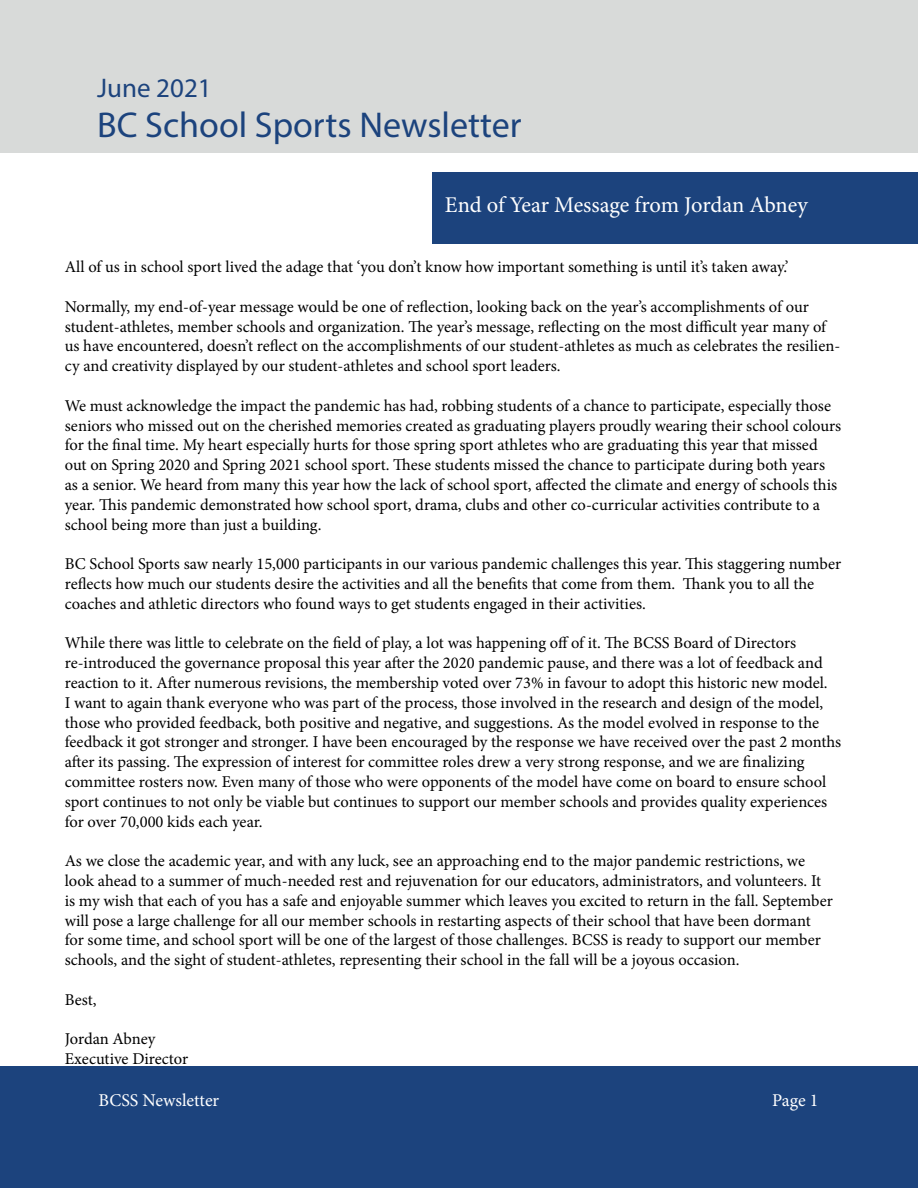
<style>
.page{position:relative;width:918px;height:1188px;background:#fff}
.page>*{position:absolute;margin:0;border:0;box-sizing:border-box;transform-origin:0 0}
.t1{font:36px "Myriad Pro";color:#1c437d}
.t2{font:27px "Myriad Pro";color:#1c437d}
.t3{font:22.5px "Minion Pro";letter-spacing:-.01em;color:#fff}
.t4{font:18px "Minion Pro";color:#fff}
.t5{font:16.5px/19.8px "Minion Pro";letter-spacing:-.005em;color:#000}
</style>
<div class="page">
<div style="left:0;top:0;width:918px;height:153px;background:#d8dad9"></div>
<div style="left:0;top:1066px;width:918px;height:122px;background:#1c437d"></div>
<div style="left:432px;top:172px;width:486px;height:72px;background:#1c437d"></div>
<h2 class="t2" style="left:97px;top:71px;width:116px">June 2021</h2>
<h1 class="t1" style="left:97px;top:103px;width:426px">BC School Sports Newsletter</h1>
<h3 class="t3" style="left:445px;top:189px;width:364px">End of Year Message from Jordan Abney</h3>
<p class="t5" style="left:65px;top:257px;width:725px">All of us in school sport lived the adage that ‘you don’t know how important something is until it’s taken away.’</p>
<p class="t5" style="left:65px;top:297px;width:777px">Normally, my end-of-year message would be one of reflection, looking back on the year’s accomplishments of our student-athletes, member schools and organization. The year’s message, reflecting on the most difficult year many of us have encountered, doesn’t reflect on the accomplishments of our student-athletes as much as celebrates the resilien&shy;cy and creativity displayed by our student-athletes and school sport leaders.</p>
<p class="t5" style="left:65px;top:396px;width:778px">We must acknowledge the impact the pandemic has had, robbing students of a chance to participate, especially those seniors who missed out on the cherished memories created as graduating players proudly wearing their school colours for the final time. My heart especially hurts for those spring sport athletes who are graduating this year that missed out on Spring 2020 and Spring 2021 school sport. These students missed the chance to participate during both years as a senior. We heard from many this year how the lack of school sport, affected the climate and energy of schools this year. This pandemic demonstrated how school sport, drama, clubs and other co-curricular activities contribute to a school being more than just a building.</p>
<p class="t5" style="left:65px;top:554px;width:778px">BC School Sports saw nearly 15,000 participants in our various pandemic challenges this year. This staggering number reflects how much our students desire the activities and all the benefits that come from them. Thank you to all the coaches and athletic directors who found ways to get students engaged in their activities.</p>
<p class="t5" style="left:65px;top:633px;width:778px">While there was little to celebrate on the field of play, a lot was happening off of it. The BCSS Board of Directors re-introduced the governance proposal this year after the 2020 pandemic pause, and there was a lot of feedback and reaction to it. After numerous revisions, the membership voted over 73% in favour to adopt this historic new model.<br>I want to again thank everyone who was part of the process, those involved in the research and design of the model, those who provided feedback, both positive and negative, and suggestions. As the model evolved in response to the feedback it got stronger and stronger. I have been encouraged by the response we have received over the past 2 months after its passing. The expression of interest for committee roles drew a very strong response, and we are finalizing committee rosters now. Even many of those who were opponents of the model have come on board to ensure school sport continues to not only be viable but continues to support our member schools and provides quality experiences for over 70,000 kids each year.</p>
<p class="t5" style="left:65px;top:851px;width:770px">As we close the academic year, and with any luck, see an approaching end to the major pandemic restrictions, we look ahead to a summer of much-needed rest and rejuvenation for our educators, administrators, and volunteers. It is my wish that each of you has a safe and enjoyable summer which leaves you excited to return in the fall. September will pose a large challenge for all our member schools in restarting aspects of their school that have been dormant for some time, and school sport will be one of the largest of those challenges. BCSS is ready to support our member schools, and the sight of student-athletes, representing their school in the fall will be a joyous occasion.</p>
<p class="t5" style="left:65px;top:990px;width:33px">Best,</p>
<p class="t5" style="left:65px;top:1029px;width:125px">Jordan Abney<br>Executive Director</p>
<p class="t4" style="left:98px;top:1088px;width:122px">BCSS Newsletter</p>
<p class="t4" style="left:772px;top:1088px;width:48px">Page 1</p>
</div>
